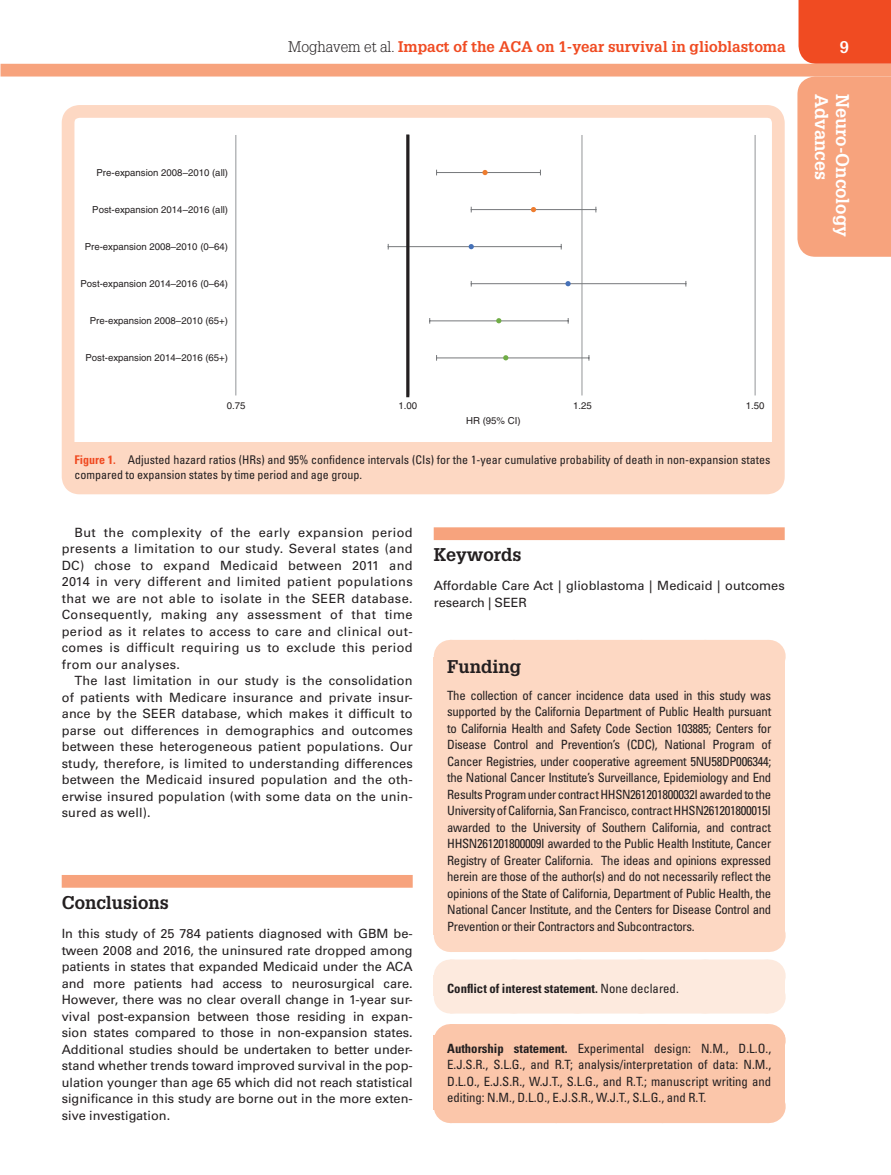
<style>
.page{position:relative;width:891px;height:1175px;background:#fff}
.page>*{position:absolute;margin:0;border:0;box-sizing:border-box;transform-origin:0 0}
.t1{font:700 18px "Glypha LT Std";color:#231f20}
.t2{font:700 18px "Glypha LT Std";color:#fff}
.t3{font:700 16.5px "Glypha LT Std";color:#fff}
.t4{font:700 15px "Glypha LT Std";color:#f04b22}
.t5{font:12.75px/16.5px "Univers LT Std";color:#231f20;text-align:justify}
.t6{font:condensed 12.75px/16.5px "Univers LT Std";letter-spacing:-.015em;color:#231f20;text-align:justify}
.t7{font:700 condensed 12.75px "Univers LT Std";color:#231f20}
.t8{font:condensed 12px/15px "Univers LT Std";color:#231f20}
.t9{font:9.6px "Helvetica";color:#231f20}
.s1{font-weight:300;color:#231f20}
.s2{font-weight:700;color:#f04b22}
.s3{font-weight:400}
.s4{font-weight:700}
</style>
<div class="page">
<div style="left:799px;top:0;width:92px;height:64px;background:#f04b22"></div>
<div style="left:1px;top:64px;width:890px;height:12px;background:#f7a37d"></div>
<div style="left:797px;top:76px;width:94px;height:181px;background:#f7a37d"></div>
<div style="left:62px;top:875px;width:351px;height:12px;background:#f7a37d"></div>
<div style="left:434px;top:527px;width:351px;height:13px;background:#f7a37d"></div>
<div style="left:434px;top:657px;width:351px;height:33px;background:#fdd8c3"></div>
<div style="left:450px;top:640px;width:318px;height:33px;background:#fdd8c3"></div>
<hr style="left:768px;top:640px;width:1px;height:33px;background:#fdd8c3">
<div style="left:434px;top:687px;width:351px;height:247px;background:#fdd8c3"></div>
<div style="left:450px;top:919px;width:318px;height:33px;background:#fdd8c3"></div>
<hr style="left:768px;top:919px;width:1px;height:33px;background:#fdd8c3">
<div style="left:434px;top:975px;width:351px;height:21px;background:#fdeade"></div>
<div style="left:450px;top:959px;width:318px;height:33px;background:#fdeade"></div>
<hr style="left:768px;top:959px;width:1px;height:33px;background:#fdeade">
<div style="left:450px;top:980px;width:318px;height:33px;background:#fdeade"></div>
<svg style="left:515px;top:959px;width:221px;height:1px"></svg>
<hr style="left:768px;top:980px;width:1px;height:33px;background:#fdeade">
<div style="left:434px;top:1035px;width:351px;height:75px;background:#fbc6aa"></div>
<div style="left:450px;top:1024px;width:318px;height:33px;background:#fbc6aa"></div>
<hr style="left:768px;top:1024px;width:1px;height:33px;background:#fbc6aa">
<div style="left:450px;top:1090px;width:318px;height:33px;background:#fbc6aa"></div>
<hr style="left:768px;top:1090px;width:1px;height:33px;background:#fbc6aa">
<div style="left:65px;top:442px;width:716px;height:44px;background:#fdd8c3"></div>
<hr style="left:755px;top:135px;width:1px;height:260px;background:#939598">
<hr style="left:582px;top:135px;width:1px;height:260px;background:#939598">
<hr style="left:409px;top:135px;width:1px;height:260px;background:#939598">
<hr style="left:235px;top:135px;width:1px;height:260px;background:#939598">
<hr style="left:437px;top:172px;width:48px;height:1px;background:#76787b">
<hr style="left:485px;top:172px;width:55px;height:1px;background:#76787b">
<hr style="left:471px;top:209px;width:63px;height:1px;background:#76787b">
<hr style="left:534px;top:209px;width:62px;height:1px;background:#76787b">
<hr style="left:388px;top:246px;width:83px;height:1px;background:#76787b">
<hr style="left:471px;top:246px;width:90px;height:1px;background:#76787b">
<hr style="left:471px;top:283px;width:97px;height:1px;background:#76787b">
<hr style="left:568px;top:283px;width:118px;height:1px;background:#76787b">
<hr style="left:430px;top:320px;width:69px;height:1px;background:#76787b">
<hr style="left:499px;top:320px;width:69px;height:1px;background:#76787b">
<hr style="left:437px;top:357px;width:69px;height:1px;background:#76787b">
<hr style="left:506px;top:357px;width:83px;height:1px;background:#76787b">
<svg style="left:482px;top:170px;width:6px;height:5px"></svg>
<svg style="left:531px;top:207px;width:5px;height:5px"></svg>
<svg style="left:469px;top:244px;width:5px;height:5px"></svg>
<svg style="left:565px;top:281px;width:6px;height:5px"></svg>
<svg style="left:496px;top:318px;width:5px;height:5px"></svg>
<svg style="left:503px;top:355px;width:5px;height:5px"></svg>
<hr style="left:406px;top:136px;width:3px;height:260px;background:#231f20">
<div style="left:62px;top:105px;width:723px;height:389px;border:13px solid #fdd8c3;border-radius:12px"></div>
<p class="t9" style="left:97px;top:167px;width:133px">Pre-expansion 2008–2010 (all)</p>
<p class="t9" style="left:92px;top:204px;width:137px">Post-expansion 2014–2016 (all)</p>
<p class="t9" style="left:85px;top:241px;width:145px">Pre-expansion 2008–2010 (0–64)</p>
<p class="t9" style="left:80px;top:278px;width:149px">Post-expansion 2014–2016 (0–64)</p>
<p class="t9" style="left:90px;top:315px;width:140px">Pre-expansion 2008–2010 (65+)</p>
<p class="t9" style="left:86px;top:352px;width:144px">Post-expansion 2014–2016 (65+)</p>
<p class="t4" style="left:288px;top:37px;width:499px"><span class="s1">Moghavem et al.</span> Impact of the ACA on 1-year survival in glioblastoma</p>
<p class="t3" style="left:840px;top:37px;width:11px">9</p>
<h1 class="t2" style="left:833px;top:94px;width:88px;rotate:90deg">Advances</h1>
<h1 class="t2" style="left:854px;top:94px;width:145px;rotate:90deg">Neuro-Oncology</h1>
<p class="t9" style="left:227px;top:400px;width:20px">0.75</p>
<p class="t9" style="left:398px;top:400px;width:20px">1.00</p>
<p class="t9" style="left:573px;top:400px;width:20px">1.25</p>
<p class="t9" style="left:746px;top:400px;width:20px">1.50</p>
<p class="t9" style="left:466px;top:415px;width:56px">HR (95% CI)</p>
<p class="t8" style="left:74px;top:451px;width:698px"><span class="s2">Figure 1.</span> Adjusted hazard ratios (HRs) and 95% confidence intervals (CIs) for the 1-year cumulative probability of death in non-expansion states compared to expansion states by time period and age group.</p>
<p class="t5" style="left:62px;top:524px;width:353px;text-indent:13px">But the complexity of the early expansion period presents a limitation to our study. Several states (and DC) chose to expand Medicaid between 2011 and 2014 in very different and limited patient populations that we are not able to isolate in the SEER database.<br>Consequently, making any assessment of that time period as it relates to access to care and clinical out&shy;comes is difficult requiring us to exclude this period from our analyses.</p>
<p class="t5" style="left:62px;top:672px;width:353px;text-indent:13px">The last limitation in our study is the consolidation of patients with Medicare insurance and private insur&shy;ance by the SEER database, which makes it difficult to parse out differences in demographics and outcomes between these heterogeneous patient populations. Our study, therefore, is limited to understanding differences between the Medicaid insured population and the oth&shy;erwise insured population (with some data on the unin&shy;sured as well).</p>
<h1 class="t1" style="left:62px;top:891px;width:109px">Conclusions</h1>
<p class="t5" style="left:62px;top:925px;width:353px">In this study of 25 784 patients diagnosed with GBM be&shy;tween 2008 and 2016, the uninsured rate dropped among patients in states that expanded Medicaid under the ACA and more patients had access to neurosurgical care.<br>However, there was no clear overall change in 1-year sur&shy;vival post-expansion between those residing in expan&shy;sion states compared to those in non-expansion states.<br>Additional studies should be undertaken to better under&shy;stand whether trends toward improved survival in the pop&shy;ulation younger than age 65 which did not reach statistical significance in this study are borne out in the more exten&shy;sive investigation.</p>
<h1 class="t1" style="left:434px;top:543px;width:89px">Keywords</h1>
<p class="t5" style="left:434px;top:577px;width:353px">Affordable Care Act | glioblastoma | Medicaid | outcomes research | SEER</p>
<h1 class="t1" style="left:447px;top:655px;width:76px">Funding</h1>
<p class="t6" style="left:447px;top:687px;width:326px">The collection of cancer incidence data used in this study was supported by the California Department of Public Health pursuant to California Health and Safety Code Section 103885; Centers for Disease Control and Prevention’s (CDC), National Program of Cancer Registries, under cooperative agreement 5NU58DP006344; the National Cancer Institute’s Surveillance, Epidemiology and End Results Program under contract HHSN261201800032I awarded to the University of California, San Francisco, contract HHSN261201800015I awarded to the University of Southern California, and contract HHSN261201800009I awarded to the Public Health Institute, Cancer Registry of Greater California. The ideas and opinions expressed herein are those of the author(s) and do not necessarily reflect the opinions of the State of California, Department of Public Health, the National Cancer Institute, and the Centers for Disease Control and Prevention or their Contractors and Subcontractors.</p>
<p class="t7" style="left:447px;top:980px;width:233px">Conflict of interest statement. <span class="s3">None declared.</span></p>
<p class="t6" style="left:447px;top:1039px;width:326px"><span class="s4">Authorship statement.</span> Experimental design: N.M., D.L.O., E.J.S.R., S.L.G., and R.T; analysis/interpretation of data: N.M., D.L.O., E.J.S.R., W.J.T., S.L.G., and R.T.; manuscript writing and editing: N.M., D.L.O., E.J.S.R., W.J.T., S.L.G., and R.T.</p>
</div>
